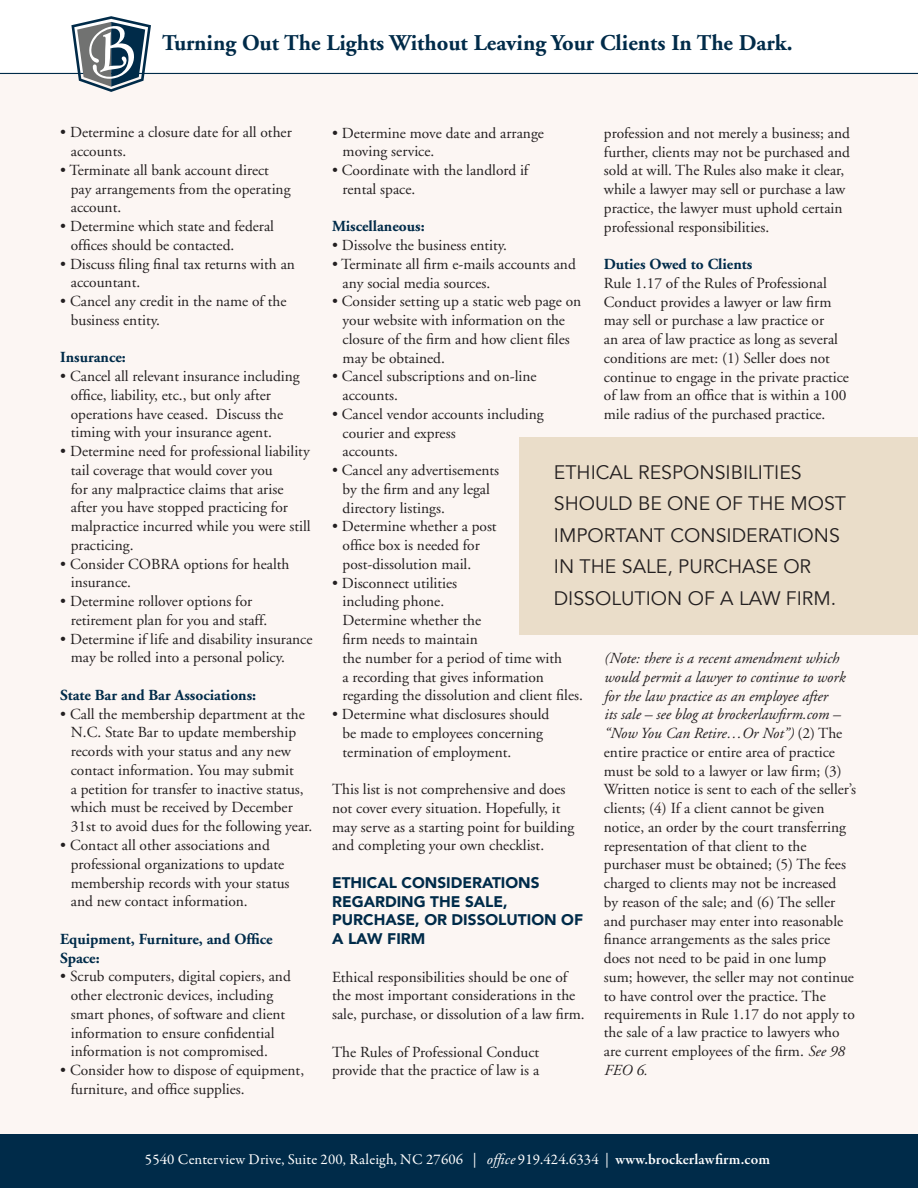
<style>
.page{position:relative;width:918px;height:1188px;background:#fff}
.page>*{position:absolute;margin:0;border:0;box-sizing:border-box;transform-origin:0 0}
.t1{font:700 22.5px "Adobe Garamond";color:#002b49}
.t2{font:19.5px/31.5px "Avenir";color:#231f20}
.t3{font:15.3px/18.8px "Adobe Garamond";color:#231f20}
.t4{font:700 15.3px/18.8px "Adobe Garamond";color:#002b49}
.t5{font:900 15.3px/18.8px "Avenir";color:#002b49}
.t6{font:15px "Garamond Premr Pro";letter-spacing:.01em;color:#fff}
.s1{font-style:italic}
.s2{font-family:"Adobe Garamond";font-style:italic}
.s3{font-weight:600}
</style>
<div class="page">
<div style="left:0;top:74px;width:918px;height:1065px;background:#fcf6f3"></div>
<hr style="left:0;top:73px;width:918px;height:1px;background:#002b49">
<svg style="left:71px;top:16px;width:80px;height:76px"></svg>
<div style="left:0;top:1134px;width:918px;height:54px;background:#002b49"></div>
<div style="left:519px;top:437px;width:399px;height:197px;background:#eaddc9"></div>
<p class="t1" style="left:162px;top:31px;width:632px">Turning Out The Lights Without Leaving Your Clients In The Dark.</p>
<p class="t3" style="left:71px;top:123px;width:222px;text-indent:-11px">• Determine a closure date for all other accounts.</p>
<p class="t3" style="left:71px;top:161px;width:221px;text-indent:-11px">• Terminate all bank account direct pay arrangements from the operating account.</p>
<p class="t3" style="left:71px;top:217px;width:205px;text-indent:-11px">• Determine which state and federal offices should be contacted.</p>
<p class="t3" style="left:71px;top:255px;width:226px;text-indent:-11px">• Discuss filing final tax returns with an accountant.</p>
<p class="t3" style="left:71px;top:292px;width:217px;text-indent:-11px">• Cancel any credit in the name of the business entity.</p>
<p class="t4" style="left:60px;top:348px;width:67px">Insurance:</p>
<p class="t3" style="left:71px;top:367px;width:231px;text-indent:-11px">• Cancel all relevant insurance including office, liability, etc., but only after operations have ceased. Discuss the timing with your insurance agent.</p>
<p class="t3" style="left:71px;top:442px;width:241px;text-indent:-11px">• Determine need for professional liability tail coverage that would cover you<br>for any malpractice claims that arise after you have stopped practicing for malpractice incurred while you were still practicing.</p>
<p class="t3" style="left:71px;top:555px;width:220px;text-indent:-11px">• Consider COBRA options for health insurance.</p>
<p class="t3" style="left:71px;top:592px;width:198px;text-indent:-11px">• Determine rollover options for retirement plan for you and staff.</p>
<p class="t3" style="left:71px;top:630px;width:243px;text-indent:-11px">• Determine if life and disability insurance may be rolled into a personal policy.</p>
<p class="t4" style="left:60px;top:686px;width:197px">State Bar and Bar Associations:</p>
<p class="t3" style="left:71px;top:705px;width:243px;text-indent:-11px">• Call the membership department at the N.C. State Bar to update membership records with your status and any new contact information. You may submit<br>a petition for transfer to inactive status, which must be received by December 31st to avoid dues for the following year.</p>
<p class="t3" style="left:71px;top:836px;width:220px;text-indent:-11px">• Contact all other associations and professional organizations to update membership records with your status and new contact information.</p>
<p class="t4" style="left:60px;top:930px;width:214px">Equipment, Furniture, and Office<br>Space:</p>
<p class="t3" style="left:71px;top:967px;width:222px;text-indent:-11px">• Scrub computers, digital copiers, and other electronic devices, including smart phones, of software and client information to ensure confidential information is not compromised.</p>
<p class="t3" style="left:71px;top:1061px;width:235px;text-indent:-11px">• Consider how to dispose of equipment, furniture, and office supplies.</p>
<p class="t3" style="left:343px;top:124px;width:203px;text-indent:-11px">• Determine move date and arrange moving service.</p>
<p class="t3" style="left:343px;top:161px;width:187px;text-indent:-11px">• Coordinate with the landlord if rental space.</p>
<p class="t4" style="left:332px;top:217px;width:94px">Miscellaneous:</p>
<p class="t3" style="left:332px;top:236px;width:177px">• Dissolve the business entity.</p>
<p class="t3" style="left:343px;top:255px;width:235px;text-indent:-11px">• Terminate all firm e-mails accounts and any social media sources.</p>
<p class="t3" style="left:343px;top:293px;width:240px;text-indent:-11px">• Consider setting up a static web page on your website with information on the closure of the firm and how client files may be obtained.</p>
<p class="t3" style="left:343px;top:368px;width:196px;text-indent:-11px">• Cancel subscriptions and on-line accounts.</p>
<p class="t3" style="left:343px;top:405px;width:203px;text-indent:-11px">• Cancel vendor accounts including courier and express<br>accounts.</p>
<p class="t3" style="left:343px;top:461px;width:158px;text-indent:-11px">• Cancel any advertisements by the firm and any legal directory listings.</p>
<p class="t3" style="left:343px;top:518px;width:156px;text-indent:-11px">• Determine whether a post office box is needed for post-dissolution mail.</p>
<p class="t3" style="left:343px;top:574px;width:242px;text-indent:-11px">• Disconnect utilities<br>including phone.<br>Determine whether the<br>firm needs to maintain<br>the number for a period of time with<br>a recording that gives information regarding the dissolution and client files.</p>
<p class="t3" style="left:343px;top:705px;width:208px;text-indent:-11px">• Determine what disclosures should be made to employees concerning termination of employment.</p>
<p class="t3" style="left:332px;top:780px;width:244px">This list is not comprehensive and does not cover every situation. Hopefully, it may serve as a starting point for building and completing your own checklist.</p>
<p class="t5" style="left:332px;top:873px;width:253px">ETHICAL CONSIDERATIONS<br>REGARDING THE SALE,<br>PURCHASE, OR DISSOLUTION OF<br>A LAW FIRM</p>
<p class="t3" style="left:332px;top:968px;width:254px">Ethical responsibilities should be one of the most important considerations in the sale, purchase, or dissolution of a law firm.</p>
<p class="t3" style="left:332px;top:1043px;width:209px">The Rules of Professional Conduct provide that the practice of law is a</p>
<p class="t3" style="left:604px;top:124px;width:248px">profession and not merely a business; and further, clients may not be purchased and sold at will. The Rules also make it clear, while a lawyer may sell or purchase a law practice, the lawyer must uphold certain professional responsibilities.</p>
<p class="t4" style="left:604px;top:255px;width:150px">Duties Owed to Clients</p>
<p class="t3" style="left:604px;top:274px;width:247px">Rule 1.17 of the Rules of Professional Conduct provides a lawyer or law firm may sell or purchase a law practice or<br>an area of law practice as long as several conditions are met: (1) Seller does not continue to engage in the private practice of law from an office that is within a 100 mile radius of the purchased practice.</p>
<p class="t2" style="left:554px;top:457px;width:294px">ETHICAL RESPONSIBILITIES<br>SHOULD BE ONE OF THE MOST<br>IMPORTANT CONSIDERATIONS<br>IN THE SALE, PURCHASE OR<br>DISSOLUTION OF A LAW FIRM.</p>
<p class="t3" style="left:604px;top:649px;width:254px"><span class="s1">(Note: there is a recent amendment which would permit a lawyer to continue to work for the law practice as an employee after<br>its sale – see blog at brockerlawfirm.com – “Now You Can Retire…Or Not”)</span> (2) The entire practice or entire area of practice must be sold to a lawyer or law firm; (3)<br>Written notice is sent to each of the seller’s clients; (4) If a client cannot be given notice, an order by the court transferring representation of that client to the purchaser must be obtained; (5) The fees charged to clients may not be increased<br>by reason of the sale; and (6) The seller and purchaser may enter into reasonable finance arrangements as the sales price does not need to be paid in one lump sum; however, the seller may not continue to have control over the practice. The requirements in Rule 1.17 do not apply to the sale of a law practice to lawyers who are current employees of the firm. <span class="s1">See 98<br>FEO 6.</span></p>
<p class="t6" style="left:145px;top:1151px;width:627px">5540 Centerview Drive, Suite 200, Raleigh, NC 27606 | <span class="s2">office</span> 919.424.6334 | <span class="s3">www.brockerlawfirm.com</span></p>
</div>
